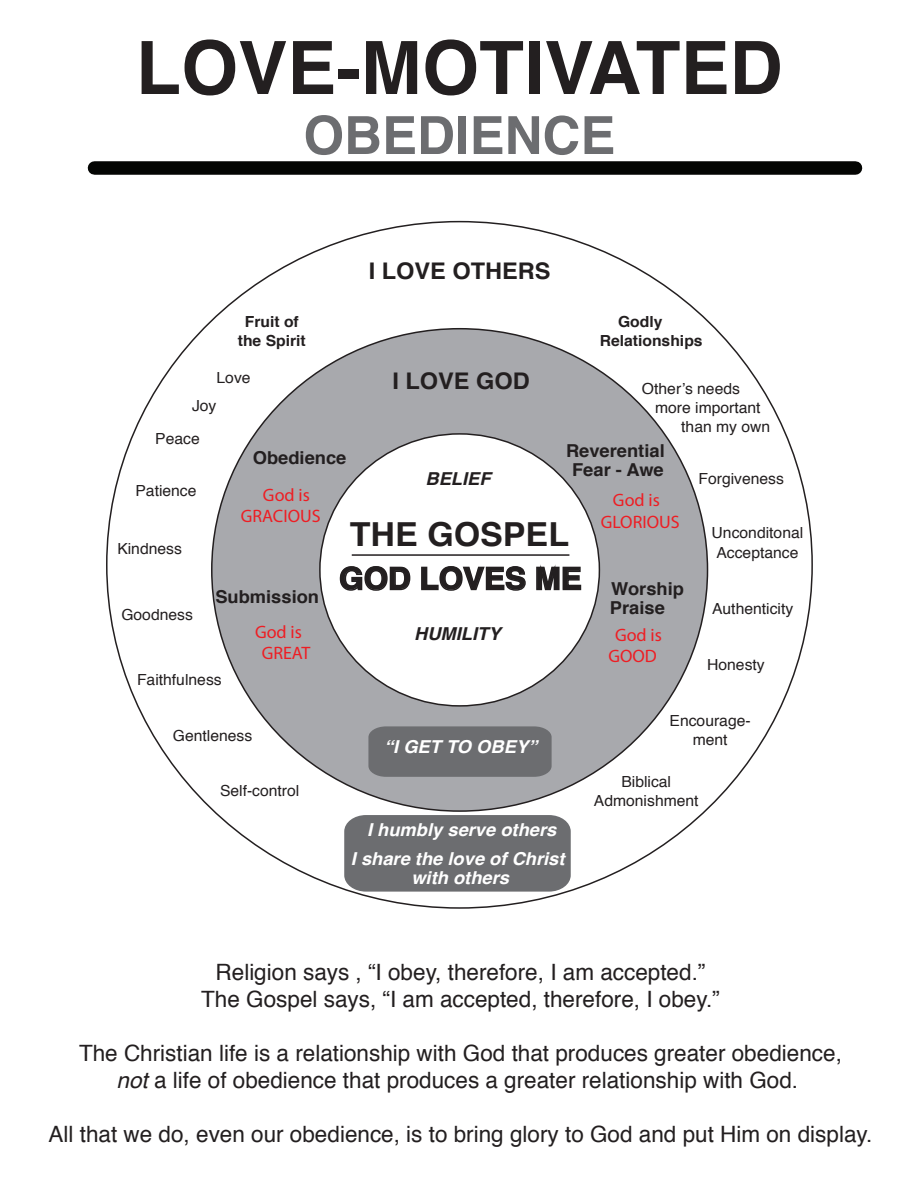
<style>
.page{position:relative;width:918px;height:1188px;background:#fff}
.page>*{position:absolute;margin:0;border:0;box-sizing:border-box;transform-origin:0 0}
.t1{font:700 73.5px "Helvetica";color:#231f20}
.t2{font:700 52.5px "Helvetica";color:#6c6d70}
.t3{font:700 33.15px "Helvetica";color:#231f20}
.t4{font:700 30.6px "Helvetica";color:#231f20}
.t5{font:700 22.95px "Helvetica";color:#231f20}
.t6{font:22.5px/27px "Helvetica";color:#231f20;text-align:center}
.t7{font:18px/21.6px "Myriad Pro";color:#ee1d23;text-align:center}
.t8{font:italic 700 17.85px/19px "Helvetica";color:#fff;text-align:center}
.t9{font:700 17.85px/19px "Helvetica";color:#231f20;text-align:center}
.t10{font:italic 700 17.85px "Helvetica";color:#231f20}
.t11{font:15.3px/19px "Helvetica";color:#231f20;text-align:center}
.t12{font:700 15.3px/19px "Helvetica";color:#231f20}
.s1{font-style:italic}
</style>
<div class="page">
<div style="left:94px;top:161px;width:761px;height:14px;background:#040503"></div>
<div style="left:212px;top:329px;width:496px;height:482px;background:#a8a9ad;border-radius:50%"></div>
<div style="left:320px;top:434px;width:279px;height:272px;background:#fff;border-radius:50%"></div>
<div style="left:344px;top:815px;width:227px;height:77px;background:#6c6d70"></div>
<div style="left:368px;top:726px;width:184px;height:51px;background:#6c6d70"></div>
<svg style="left:339px;top:566px;width:72px;height:25px"></svg>
<svg style="left:421px;top:566px;width:105px;height:25px"></svg>
<svg style="left:536px;top:564px;width:46px;height:27px"></svg>
<hr style="left:352px;top:554px;width:217px;height:2px;background:#231f20">
<h1 class="t1" style="left:136px;top:9px;width:648px">LOVE-MOTIVATED</h1>
<h2 class="t2" style="left:303px;top:93px;width:314px">OBEDIENCE</h2>
<p class="t5" style="left:369px;top:253px;width:183px">I LOVE OTHERS</p>
<p class="t12" style="left:600px;top:312px;width:104px;text-indent:18px">Godly<br>Relationships</p>
<p class="t11" style="left:642px;top:379px;width:100px">Other’s needs</p>
<p class="t11" style="left:655px;top:398px;width:107px">more important</p>
<p class="t11" style="left:681px;top:417px;width:91px">than my own</p>
<p class="t11" style="left:698px;top:470px;width:87px">Forgiveness</p>
<p class="t11" style="left:712px;top:524px;width:93px">Unconditonal<br>Acceptance</p>
<p class="t12" style="left:238px;top:312px;width:70px;text-align:center">Fruit of the Spirit</p>
<p class="t5" style="left:392px;top:362px;width:139px">I LOVE GOD</p>
<p class="t11" style="left:217px;top:369px;width:36px">Love</p>
<p class="t11" style="left:155px;top:389px;width:63px;line-height:33.5px;text-align:left;text-indent:37px">Joy<br>Peace</p>
<p class="t9" style="left:566px;top:442px;width:100px">Reverential<br>Fear - Awe</p>
<p class="t9" style="left:253px;top:448px;width:95px">Obedience</p>
<p class="t10" style="left:426px;top:464px;width:67px">BELIEF</p>
<p class="t11" style="left:135px;top:481px;width:63px">Patience</p>
<p class="t7" style="left:241px;top:483px;width:81px;text-align:left;text-indent:22px">God is<br>GRACIOUS</p>
<p class="t7" style="left:601px;top:489px;width:80px">God is<br>GLORIOUS</p>
<h3 class="t3" style="left:350px;top:508px;width:221px">THE GOSPEL</h3>
<p class="t11" style="left:117px;top:539px;width:66px">Kindness</p>
<p class="t11" style="left:121px;top:605px;width:73px">Goodness</p>
<p class="t9" style="left:215px;top:588px;width:105px">Submission</p>
<h3 class="t4" style="left:339px;top:554px;width:244px">GOD LOVES ME</h3>
<p class="t9" style="left:610px;top:579px;width:76px;text-align:left">Worship<br>Praise</p>
<p class="t7" style="left:255px;top:621px;width:57px">God is<br>GREAT</p>
<p class="t7" style="left:609px;top:624px;width:55px">God is<br>GOOD</p>
<p class="t10" style="left:414px;top:619px;width:88px">HUMILITY</p>
<p class="t11" style="left:137px;top:670px;width:86px">Faithfulness</p>
<p class="t11" style="left:712px;top:599px;width:83px">Authenticity</p>
<p class="t11" style="left:707px;top:655px;width:59px">Honesty</p>
<p class="t11" style="left:173px;top:727px;width:81px">Gentleness</p>
<p class="t11" style="left:220px;top:781px;width:81px">Self-control</p>
<p class="t8" style="left:384px;top:738px;width:155px">“I GET TO OBEY”</p>
<p class="t8" style="left:367px;top:820px;width:191px">I humbly serve others</p>
<p class="t8" style="left:351px;top:850px;width:215px">I share the love of Christ with others</p>
<p class="t11" style="left:670px;top:712px;width:83px">Encourage&shy;ment</p>
<p class="t11" style="left:594px;top:773px;width:106px">Biblical<br>Admonishment</p>
<p class="t6" style="left:201px;top:959px;width:520px">Religion says , “I obey, therefore, I am accepted.”<br>The Gospel says, “I am accepted, therefore, I obey.”</p>
<p class="t6" style="left:79px;top:1040px;width:764px">The Christian life is a relationship with God that produces greater obedience, <span class="s1">not</span> a life of obedience that produces a greater relationship with God.</p>
<p class="t6" style="left:49px;top:1121px;width:825px">All that we do, even our obedience, is to bring glory to God and put Him on display.</p>
</div>
